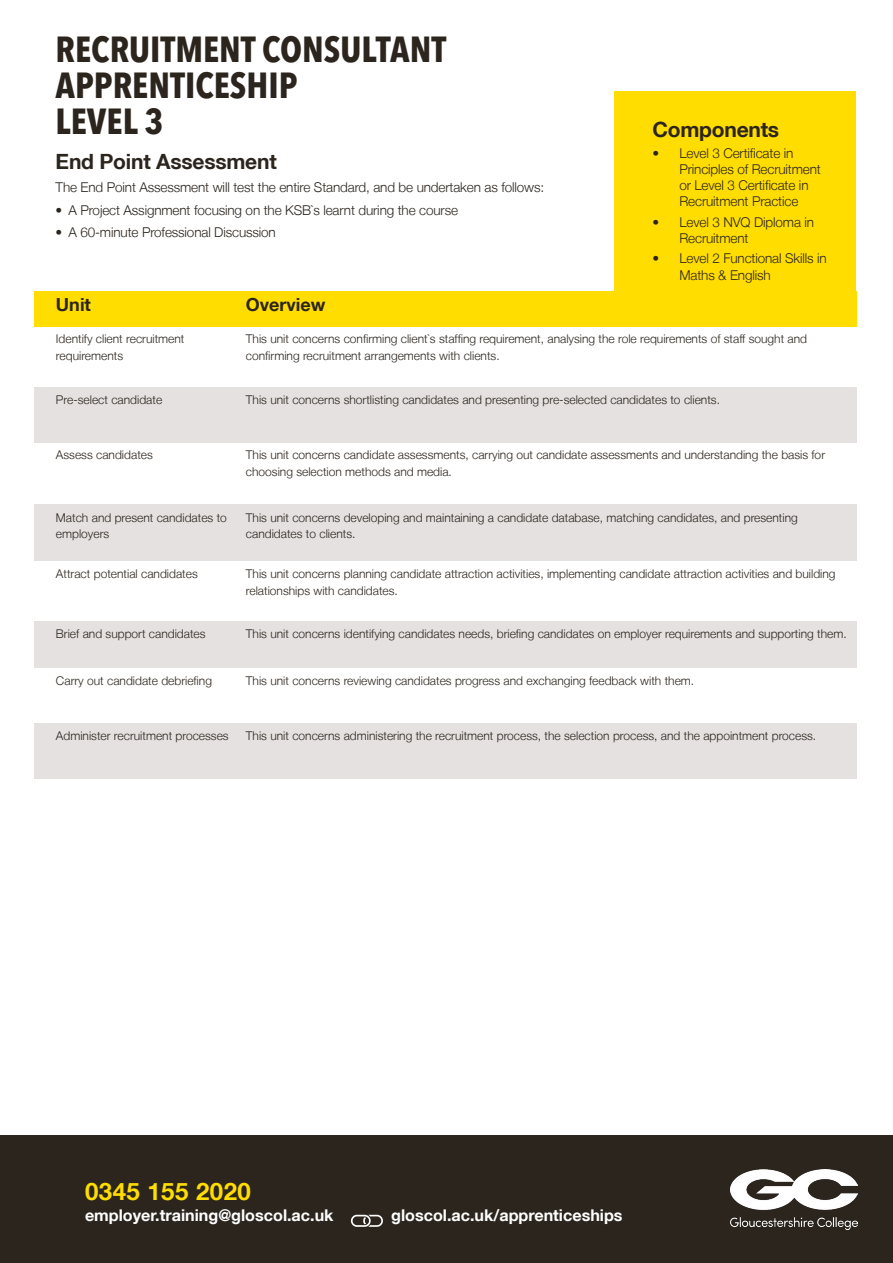
<style>
.page{position:relative;width:893px;height:1263px;background:#fff}
.page>*{position:absolute;margin:0;border:0;box-sizing:border-box;transform-origin:0 0}
.t1{font:700 condensed 36px/36px "Avenir Next LT Pro";color:#2c251e}
.t2{font:700 24px "Helvetica Neue LT";letter-spacing:.02em;color:#fd0}
.t3{font:700 21px "Helvetica Neue LT";letter-spacing:-.01em;color:#2c251e}
.t4{font:700 18px "Helvetica Neue LT";color:#2c251e}
.t5{font:700 16.2px "Helvetica Neue LT";color:#fff}
.t6{font:300 13.5px/16.2px "Helvetica Neue LT";letter-spacing:-.01em;color:#2c251e}
.t7{font:300 12px "Helvetica Neue LT";color:#2c251e}
</style>
<div class="page">
<div style="left:614px;top:92px;width:242px;height:199px;background:#fd0"></div>
<div style="left:239px;top:723px;width:617px;height:55px;background:#e4e1e0"></div>
<div style="left:35px;top:723px;width:204px;height:55px;background:#e4e1e0"></div>
<div style="left:239px;top:621px;width:617px;height:47px;background:#e4e1e0"></div>
<div style="left:35px;top:621px;width:204px;height:47px;background:#e4e1e0"></div>
<div style="left:239px;top:505px;width:617px;height:56px;background:#e4e1e0"></div>
<div style="left:35px;top:505px;width:204px;height:56px;background:#e4e1e0"></div>
<div style="left:239px;top:387px;width:617px;height:55px;background:#e4e1e0"></div>
<div style="left:35px;top:387px;width:204px;height:55px;background:#e4e1e0"></div>
<div style="left:239px;top:291px;width:617px;height:35px;background:#fd0"></div>
<div style="left:35px;top:291px;width:204px;height:35px;background:#fd0"></div>
<div style="left:0;top:1135px;width:893px;height:128px;background:#2c251e"></div>
<svg style="left:351px;top:1215px;width:32px;height:12px"></svg>
<img style="left:730px;top:1170px;width:127px;height:60px">
<h1 class="t1" style="left:56px;top:31px;width:392px">RECRUITMENT CONSULTANT<br>APPRENTICESHIP<br>LEVEL 3</h1>
<h3 class="t3" style="left:56px;top:148px;width:223px">End Point Assessment</h3>
<p class="t6" style="left:56px;top:179px;width:490px">The End Point Assessment will test the entire Standard, and be undertaken as follows:</p>
<p class="t6" style="left:56px;top:201px;width:404px">• A Project Assignment focusing on the KSB`s learnt during the course</p>
<p class="t6" style="left:56px;top:224px;width:222px">• A 60-minute Professional Discussion</p>
<h3 class="t3" style="left:652px;top:117px;width:128px">Components</h3>
<p class="t6" style="left:679px;top:145px;width:143px;text-indent:-27px">• Level 3 Certificate in<br>Principles of Recruitment</p>
<p class="t6" style="left:679px;top:177px;width:131px">or Level 3 Certificate in</p>
<p class="t6" style="left:679px;top:193px;width:120px">Recruitment Practice</p>
<p class="t6" style="left:679px;top:214px;width:136px;text-indent:-27px">• Level 3 NVQ Diploma in<br>Recruitment</p>
<p class="t6" style="left:679px;top:250px;width:149px;text-indent:-27px">• Level 2 Functional Skills in<br>Maths &amp; English</p>
<p class="t4" style="left:56px;top:293px;width:36px">Unit</p>
<p class="t4" style="left:246px;top:293px;width:81px">Overview</p>
<p class="t7" style="left:56px;top:332px;width:130px">Identify client recruitment</p>
<p class="t7" style="left:246px;top:332px;width:563px">This unit concerns confirming client`s staffing requirement, analysing the role requirements of staff sought and</p>
<p class="t7" style="left:56px;top:348px;width:69px">requirements</p>
<p class="t7" style="left:246px;top:348px;width:255px">confirming recruitment arrangements with clients.</p>
<p class="t7" style="left:56px;top:392px;width:108px">Pre-select candidate</p>
<p class="t7" style="left:246px;top:392px;width:476px">This unit concerns shortlisting candidates and presenting pre-selected candidates to clients.</p>
<p class="t7" style="left:56px;top:448px;width:98px">Assess candidates</p>
<p class="t7" style="left:246px;top:448px;width:581px">This unit concerns candidate assessments, carrying out candidate assessments and understanding the basis for</p>
<p class="t7" style="left:246px;top:464px;width:208px">choosing selection methods and media.</p>
<p class="t7" style="left:56px;top:510px;width:172px">Match and present candidates to</p>
<p class="t7" style="left:246px;top:510px;width:553px">This unit concerns developing and maintaining a candidate database, matching candidates, and presenting</p>
<p class="t7" style="left:56px;top:527px;width:55px">employers</p>
<p class="t7" style="left:246px;top:527px;width:111px">candidates to clients.</p>
<p class="t7" style="left:56px;top:567px;width:143px">Attract potential candidates</p>
<p class="t7" style="left:246px;top:567px;width:591px">This unit concerns planning candidate attraction activities, implementing candidate attraction activities and building</p>
<p class="t7" style="left:246px;top:583px;width:154px">relationships with candidates.</p>
<p class="t7" style="left:56px;top:626px;width:151px">Brief and support candidates</p>
<p class="t7" style="left:246px;top:626px;width:602px">This unit concerns identifying candidates needs, briefing candidates on employer requirements and supporting them.</p>
<p class="t7" style="left:56px;top:673px;width:158px">Carry out candidate debriefing</p>
<p class="t7" style="left:246px;top:673px;width:450px">This unit concerns reviewing candidates progress and exchanging feedback with them.</p>
<p class="t7" style="left:56px;top:728px;width:174px">Administer recruitment processes</p>
<p class="t7" style="left:246px;top:728px;width:572px">This unit concerns administering the recruitment process, the selection process, and the appointment process.</p>
<p class="t2" style="left:85px;top:1176px;width:167px">0345 155 2020</p>
<p class="t5" style="left:85px;top:1205px;width:250px">employer.training@gloscol.ac.uk</p>
<p class="t5" style="left:391px;top:1205px;width:233px">gloscol.ac.uk/apprenticeships</p>
</div>
